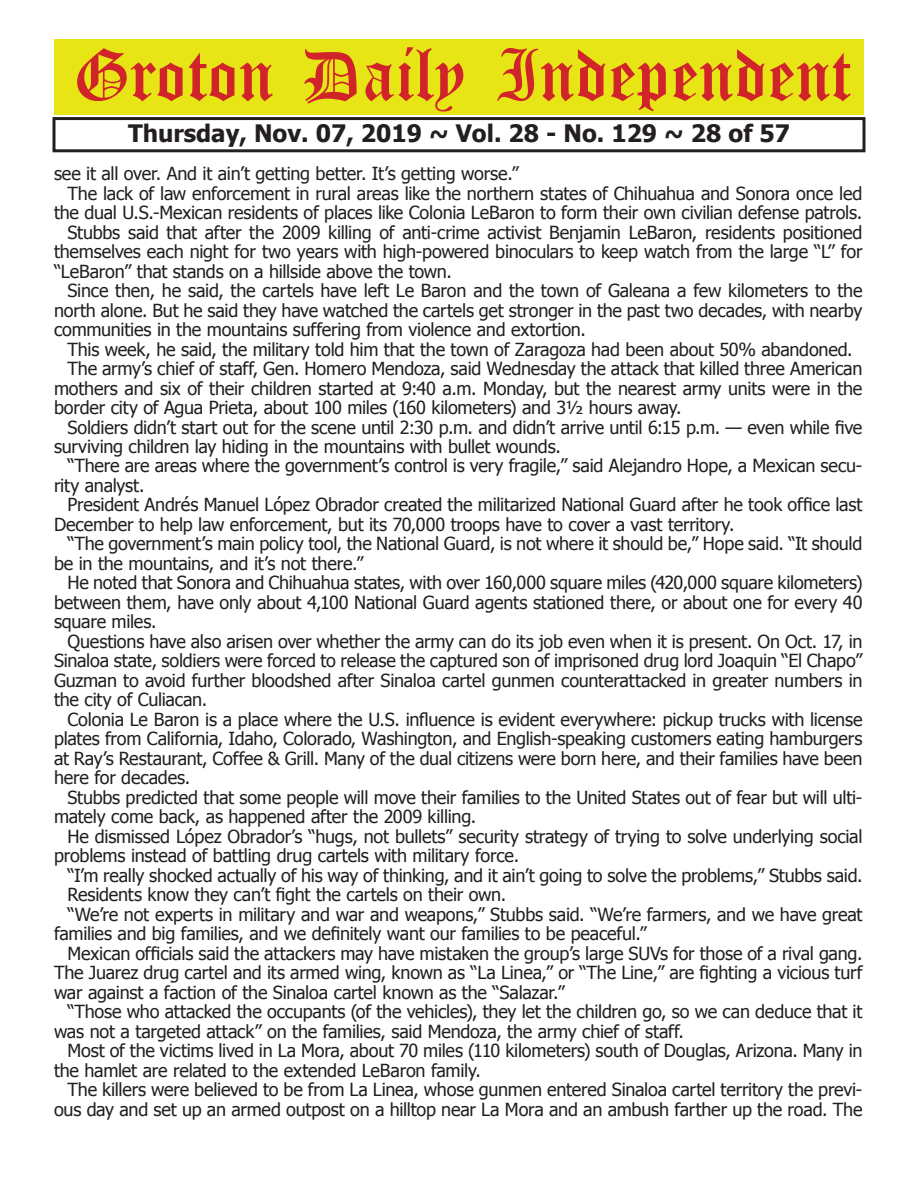
<style>
.page{position:relative;width:918px;height:1188px;background:#fff}
.page>*{position:absolute;margin:0;border:0;box-sizing:border-box;transform-origin:0 0}
.t1{font:54px "Old English Five";color:#d1232a}
.t2{font:700 24px "Tahoma";color:#231f20}
.t3{font:18px "Tahoma";letter-spacing:-.01em;color:#231f20}
</style>
<div class="page">
<div style="left:52px;top:117px;width:814px;height:35px;border:3px solid #231f20"></div>
<div style="left:54px;top:40px;width:810px;height:75px;background:#e7e515"></div>
<h1 class="t1" style="left:73px;top:50px;width:779px">Groton Daily Independent</h1>
<h2 class="t2" style="left:128px;top:116px;width:664px">Thursday, Nov. 07, 2019 ~ Vol. 28 - No. 129 ~ 28 of 57</h2>
<p class="t3" style="left:54px;top:161px;width:466px">see it all over. And it ain’t getting better. It’s getting worse.”</p>
<p class="t3" style="left:68px;top:181px;width:797px">The lack of law enforcement in rural areas like the northern states of Chihuahua and Sonora once led</p>
<p class="t3" style="left:54px;top:200px;width:810px">the dual U.S.-Mexican residents of places like Colonia LeBaron to form their own civilian defense patrols.</p>
<p class="t3" style="left:68px;top:220px;width:797px">Stubbs said that after the 2009 killing of anti-crime activist Benjamin LeBaron, residents positioned</p>
<p class="t3" style="left:54px;top:239px;width:810px">themselves each night for two years with high-powered binoculars to keep watch from the large “L’’ for</p>
<p class="t3" style="left:54px;top:259px;width:399px">“LeBaron” that stands on a hillside above the town.</p>
<p class="t3" style="left:68px;top:278px;width:797px">Since then, he said, the cartels have left Le Baron and the town of Galeana a few kilometers to the</p>
<p class="t3" style="left:54px;top:298px;width:810px">north alone. But he said they have watched the cartels get stronger in the past two decades, with nearby</p>
<p class="t3" style="left:54px;top:317px;width:533px">communities in the mountains suffering from violence and extortion.</p>
<p class="t3" style="left:68px;top:337px;width:787px">This week, he said, the military told him that the town of Zaragoza had been about 50% abandoned.</p>
<p class="t3" style="left:68px;top:356px;width:796px">The army’s chief of staff, Gen. Homero Mendoza, said Wednesday the attack that killed three American</p>
<p class="t3" style="left:54px;top:376px;width:810px">mothers and six of their children started at 9:40 a.m. Monday, but the nearest army units were in the</p>
<p class="t3" style="left:54px;top:395px;width:629px">border city of Agua Prieta, about 100 miles (160 kilometers) and 3½ hours away.</p>
<p class="t3" style="left:68px;top:415px;width:796px">Soldiers didn’t start out for the scene until 2:30 p.m. and didn’t arrive until 6:15 p.m. — even while five</p>
<p class="t3" style="left:54px;top:434px;width:508px">surviving children lay hiding in the mountains with bullet wounds.</p>
<p class="t3" style="left:68px;top:454px;width:796px">“There are areas where the government’s control is very fragile,” said Alejandro Hope, a Mexican secu-</p>
<p class="t3" style="left:54px;top:473px;width:92px">rity analyst.</p>
<p class="t3" style="left:68px;top:493px;width:796px">President Andrés Manuel López Obrador created the militarized National Guard after he took office last</p>
<p class="t3" style="left:54px;top:512px;width:682px">December to help law enforcement, but its 70,000 troops have to cover a vast territory.</p>
<p class="t3" style="left:68px;top:532px;width:796px">“The government’s main policy tool, the National Guard, is not where it should be,” Hope said. “It should</p>
<p class="t3" style="left:54px;top:551px;width:311px">be in the mountains, and it’s not there.”</p>
<p class="t3" style="left:68px;top:571px;width:797px">He noted that Sonora and Chihuahua states, with over 160,000 square miles (420,000 square kilometers)</p>
<p class="t3" style="left:54px;top:590px;width:810px">between them, have only about 4,100 National Guard agents stationed there, or about one for every 40</p>
<p class="t3" style="left:54px;top:610px;width:104px">square miles.</p>
<p class="t3" style="left:68px;top:629px;width:797px">Questions have also arisen over whether the army can do its job even when it is present. On Oct. 17, in</p>
<p class="t3" style="left:54px;top:649px;width:810px">Sinaloa state, soldiers were forced to release the captured son of imprisoned drug lord Joaquin “El Chapo”</p>
<p class="t3" style="left:54px;top:668px;width:810px">Guzman to avoid further bloodshed after Sinaloa cartel gunmen counterattacked in greater numbers in</p>
<p class="t3" style="left:54px;top:688px;width:155px">the city of Culiacan.</p>
<p class="t3" style="left:68px;top:707px;width:796px">Colonia Le Baron is a place where the U.S. influence is evident everywhere: pickup trucks with license</p>
<p class="t3" style="left:54px;top:727px;width:810px">plates from California, Idaho, Colorado, Washington, and English-speaking customers eating hamburgers</p>
<p class="t3" style="left:54px;top:746px;width:810px">at Ray’s Restaurant, Coffee &amp; Grill. Many of the dual citizens were born here, and their families have been</p>
<p class="t3" style="left:54px;top:766px;width:138px">here for decades.</p>
<p class="t3" style="left:68px;top:785px;width:796px">Stubbs predicted that some people will move their families to the United States out of fear but will ulti-</p>
<p class="t3" style="left:54px;top:805px;width:424px">mately come back, as happened after the 2009 killing.</p>
<p class="t3" style="left:68px;top:824px;width:797px">He dismissed López Obrador’s “hugs, not bullets” security strategy of trying to solve underlying social</p>
<p class="t3" style="left:54px;top:844px;width:467px">problems instead of battling drug cartels with military force.</p>
<p class="t3" style="left:68px;top:863px;width:797px">“I’m really shocked actually of his way of thinking, and it ain’t going to solve the problems,” Stubbs said.</p>
<p class="t3" style="left:68px;top:883px;width:440px">Residents know they can’t fight the cartels on their own.</p>
<p class="t3" style="left:68px;top:902px;width:797px">“We’re not experts in military and war and weapons,” Stubbs said. “We’re farmers, and we have great</p>
<p class="t3" style="left:54px;top:922px;width:594px">families and big families, and we definitely want our families to be peaceful.”</p>
<p class="t3" style="left:68px;top:941px;width:796px">Mexican officials said the attackers may have mistaken the group’s large SUVs for those of a rival gang.</p>
<p class="t3" style="left:54px;top:961px;width:810px">The Juarez drug cartel and its armed wing, known as “La Linea,” or “The Line,” are fighting a vicious turf</p>
<p class="t3" style="left:54px;top:980px;width:512px">war against a faction of the Sinaloa cartel known as the “Salazar.”</p>
<p class="t3" style="left:68px;top:1000px;width:796px">“Those who attacked the occupants (of the vehicles), they let the children go, so we can deduce that it</p>
<p class="t3" style="left:54px;top:1019px;width:632px">was not a targeted attack” on the families, said Mendoza, the army chief of staff.</p>
<p class="t3" style="left:68px;top:1039px;width:797px">Most of the victims lived in La Mora, about 70 miles (110 kilometers) south of Douglas, Arizona. Many in</p>
<p class="t3" style="left:54px;top:1058px;width:428px">the hamlet are related to the extended LeBaron family.</p>
<p class="t3" style="left:68px;top:1078px;width:796px">The killers were believed to be from La Linea, whose gunmen entered Sinaloa cartel territory the previ-</p>
<p class="t3" style="left:54px;top:1097px;width:810px">ous day and set up an armed outpost on a hilltop near La Mora and an ambush farther up the road. The</p>
</div>
